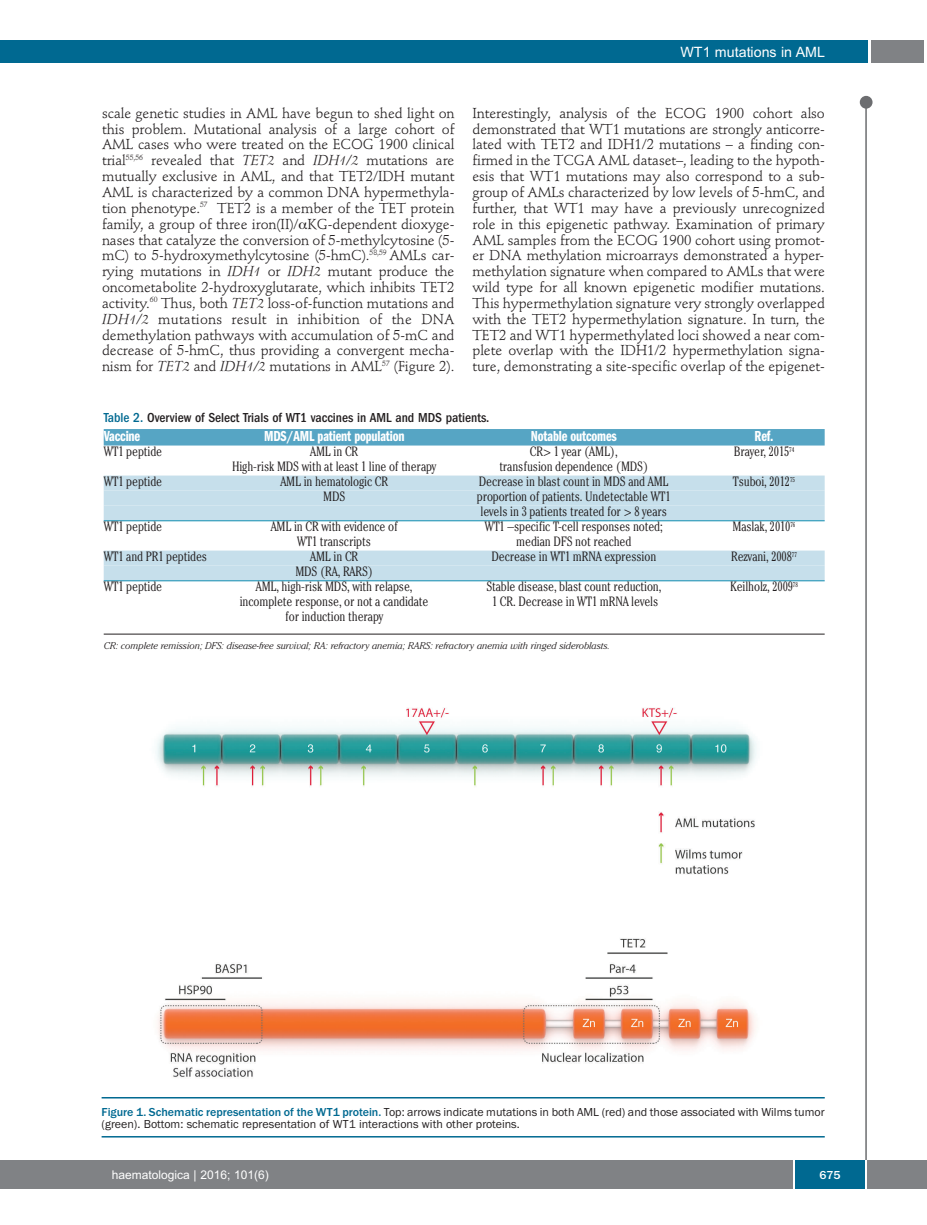
<style>
.page{position:relative;width:927px;height:1225px;background:#fff}
.page>*{position:absolute;margin:0;border:0;box-sizing:border-box;transform-origin:0 0}
.t1{font:15px "Franklin Gothic Demi Cmpr";letter-spacing:-.01em;color:#fff}
.t2{font:14.25px/15.9px "Stempel Schneidler";letter-spacing:-.005em;color:#231f20;text-align:justify}
.t3{font:14.25px "Arial";color:#fff}
.t4{font:300 condensed 13.5px/15px "Cheltenham";letter-spacing:-.01em;color:#231f20}
.t5{font:500 condensed 13.5px "Franklin Gothic";color:#231f20}
.t6{font:12px/12px "Franklin Gothic";color:#231f20}
.t7{font:12px "Arial";color:#fff}
.t8{font:500 12px "Franklin Gothic";color:#fff}
.t9{font:italic 300 9.75px "Cheltenham";color:#231f20}
.s1{font-style:italic}
.s2{color:#006991}
.s3{font-weight:500;color:#006991}
</style>
<div class="page">
<div style="left:860px;top:96px;width:12px;height:13px;background:#6c6d70;border-radius:50%"></div>
<hr style="left:865px;top:98px;width:2px;height:1062px;background:#6c6d70">
<div style="left:871px;top:40px;width:52px;height:22px;background:#808285"></div>
<div style="left:18px;top:40px;width:849px;height:22px;background:#006991"></div>
<div style="left:17px;top:1160px;width:910px;height:28px;background:#808285"></div>
<div style="left:795px;top:1160px;width:70px;height:28px;background:#006991"></div>
<hr style="left:793px;top:1160px;width:2px;height:28px;background:#fff">
<hr style="left:865px;top:1160px;width:2px;height:28px;background:#fff">
<div style="left:104px;top:429px;width:721px;height:16px;background:#56a5c4"></div>
<div style="left:104px;top:475px;width:721px;height:15px;background:#c6dfeb"></div>
<div style="left:104px;top:490px;width:721px;height:15px;background:#c6dfeb"></div>
<div style="left:104px;top:505px;width:721px;height:15px;background:#c6dfeb"></div>
<hr style="left:104px;top:520px;width:721px;height:1px;background:#0d8aaf">
<div style="left:104px;top:550px;width:721px;height:15px;background:#c6dfeb"></div>
<div style="left:104px;top:565px;width:721px;height:15px;background:#c6dfeb"></div>
<hr style="left:104px;top:580px;width:721px;height:1px;background:#0d8aaf">
<hr style="left:104px;top:634px;width:721px;height:1px;background:#231f20">
<img style="left:155px;top:708px;width:602px;height:370px">
<hr style="left:102px;top:1097px;width:723px;height:1px;background:#006991">
<hr style="left:102px;top:1136px;width:723px;height:1px;background:#006991">
<div style="left:0;top:40px;width:19px;height:22px;background:#006991"></div>
<div style="left:0;top:1160px;width:18px;height:28px;background:#808285"></div>
<p class="t3" style="left:680px;top:44px;width:146px">WT1 mutations in AML</p>
<p class="t2" style="left:102px;top:106px;width:354px">scale genetic studies in AML have begun to shed light on this problem. Mutational analysis of a large cohort of AML cases who were treated on the ECOG 1900 clinical trial<sup>55,56</sup> revealed that <span class="s1">TET2</span> and <span class="s1">IDH1/2</span> mutations are mutually exclusive in AML, and that TET2/IDH mutant AML is characterized by a common DNA hypermethyla&shy;tion phenotype.<sup>57</sup> TET2 is a member of the TET protein family, a group of three iron(II)/ KG-dependent dioxyge&shy;nases that catalyze the conversion of 5-methylcytosine (5- mC) to 5-hydroxymethylcytosine (5-hmC).<sup>58,59</sup> AMLs car&shy;rying mutations in <span class="s1">IDH1</span> or <span class="s1">IDH2</span> mutant produce the oncometabolite 2-hydroxyglutarate, which inhibits TET2 activity.<sup>60</sup> Thus, both <span class="s1">TET2</span> loss-of-function mutations and <span class="s1">IDH1/2</span> mutations result in inhibition of the DNA demethylation pathways with accumulation of 5-mC and decrease of 5-hmC, thus providing a convergent mecha&shy;nism for <span class="s1">TET2</span> and <span class="s1">IDH1/2</span> mutations in AML<sup>57</sup> (Figure 2).</p>
<p class="t2" style="left:472px;top:106px;width:354px">Interestingly, analysis of the ECOG 1900 cohort also demonstrated that WT1 mutations are strongly anticorre&shy;lated with TET2 and IDH1/2 mutations – a finding con&shy;firmed in the TCGA AML dataset–, leading to the hypoth&shy;esis that WT1 mutations may also correspond to a sub&shy;group of AMLs characterized by low levels of 5-hmC, and further, that WT1 may have a previously unrecognized role in this epigenetic pathway. Examination of primary AML samples from the ECOG 1900 cohort using promot&shy;er DNA methylation microarrays demonstrated a hyper&shy;methylation signature when compared to AMLs that were wild type for all known epigenetic modifier mutations.<br>This hypermethylation signature very strongly overlapped with the TET2 hypermethylation signature. In turn, the TET2 and WT1 hypermethylated loci showed a near com&shy;plete overlap with the IDH1/2 hypermethylation signa&shy;ture, demonstrating a site-specific overlap of the epigenet-</p>
<p class="t5" style="left:104px;top:413px;width:387px"><span class="s2">Table 2.</span> Overview of Select Trials of WT1 vaccines in AML and MDS patients.</p>
<p class="t1" style="left:104px;top:431px;width:38px">Vaccine</p>
<p class="t1" style="left:264px;top:431px;width:142px">MDS/AML patient population</p>
<p class="t1" style="left:531px;top:431px;width:87px">Notable outcomes</p>
<p class="t1" style="left:755px;top:431px;width:20px">Ref.</p>
<p class="t4" style="left:104px;top:445px;width:60px">WT1 peptide</p>
<p class="t4" style="left:310px;top:445px;width:50px">AML in CR</p>
<p class="t4" style="left:530px;top:445px;width:89px">CR&gt; 1 year (AML),</p>
<p class="t4" style="left:734px;top:445px;width:62px">Brayer, 2015<sup>74</sup></p>
<p class="t4" style="left:232px;top:460px;width:206px">High-risk MDS with at least 1 line of therapy</p>
<p class="t4" style="left:499px;top:460px;width:150px">transfusion dependence (MDS)</p>
<p class="t4" style="left:104px;top:475px;width:60px">WT1 peptide</p>
<p class="t4" style="left:280px;top:475px;width:109px">AML in hematologic CR</p>
<p class="t4" style="left:479px;top:475px;width:191px">Decrease in blast count in MDS and AML</p>
<p class="t4" style="left:733px;top:475px;width:64px">Tsuboi, 2012<sup>75</sup></p>
<p class="t4" style="left:323px;top:490px;width:24px">MDS</p>
<p class="t4" style="left:477px;top:490px;width:195px">proportion of patients. Undetectable WT1 levels in 3 patients treated for &gt; 8 years</p>
<p class="t4" style="left:104px;top:520px;width:60px">WT1 peptide</p>
<p class="t4" style="left:271px;top:520px;width:129px">AML in CR with evidence of</p>
<p class="t4" style="left:485px;top:520px;width:179px">WT1 –specific T-cell responses noted;</p>
<p class="t4" style="left:732px;top:520px;width:65px">Maslak, 2010<sup>76</sup></p>
<p class="t4" style="left:297px;top:535px;width:75px">WT1 transcripts</p>
<p class="t4" style="left:516px;top:535px;width:117px">median DFS not reached</p>
<p class="t4" style="left:104px;top:550px;width:105px">WT1 and PR1 peptides</p>
<p class="t4" style="left:310px;top:550px;width:50px">AML in CR</p>
<p class="t4" style="left:491px;top:550px;width:166px">Decrease in WT1 mRNA expression</p>
<p class="t4" style="left:731px;top:550px;width:67px">Rezvani, 2008<sup>77</sup></p>
<p class="t4" style="left:295px;top:565px;width:79px">MDS (RA, RARS)</p>
<p class="t4" style="left:104px;top:580px;width:60px">WT1 peptide</p>
<p class="t4" style="left:256px;top:580px;width:158px">AML, high-risk MDS, with relapse,</p>
<p class="t4" style="left:486px;top:580px;width:177px">Stable disease, blast count reduction,</p>
<p class="t4" style="left:730px;top:580px;width:69px">Keilholz, 2009<sup>78</sup></p>
<p class="t4" style="left:240px;top:595px;width:190px">incomplete response, or not a candidate</p>
<p class="t4" style="left:492px;top:595px;width:168px">1 CR. Decrease in WT1 mRNA levels</p>
<p class="t4" style="left:285px;top:610px;width:100px">for induction therapy</p>
<p class="t9" style="left:104px;top:642px;width:508px">CR: complete remission; DFS: disease-free survival; RA: refractory anemia; RARS: refractory anemia with ringed sideroblasts.</p>
<p class="t6" style="left:102px;top:1105px;width:725px"><span class="s3">Figure 1. Schematic representation of the WT1 protein.</span> Top: arrows indicate mutations in both AML (red) and those associated with Wilms tumor (green). Bottom: schematic representation of WT1 interactions with other proteins.</p>
<p class="t7" style="left:112px;top:1167px;width:158px">haematologica | 2016; 101(6)</p>
<p class="t8" style="left:819px;top:1167px;width:23px">675</p>
</div>
